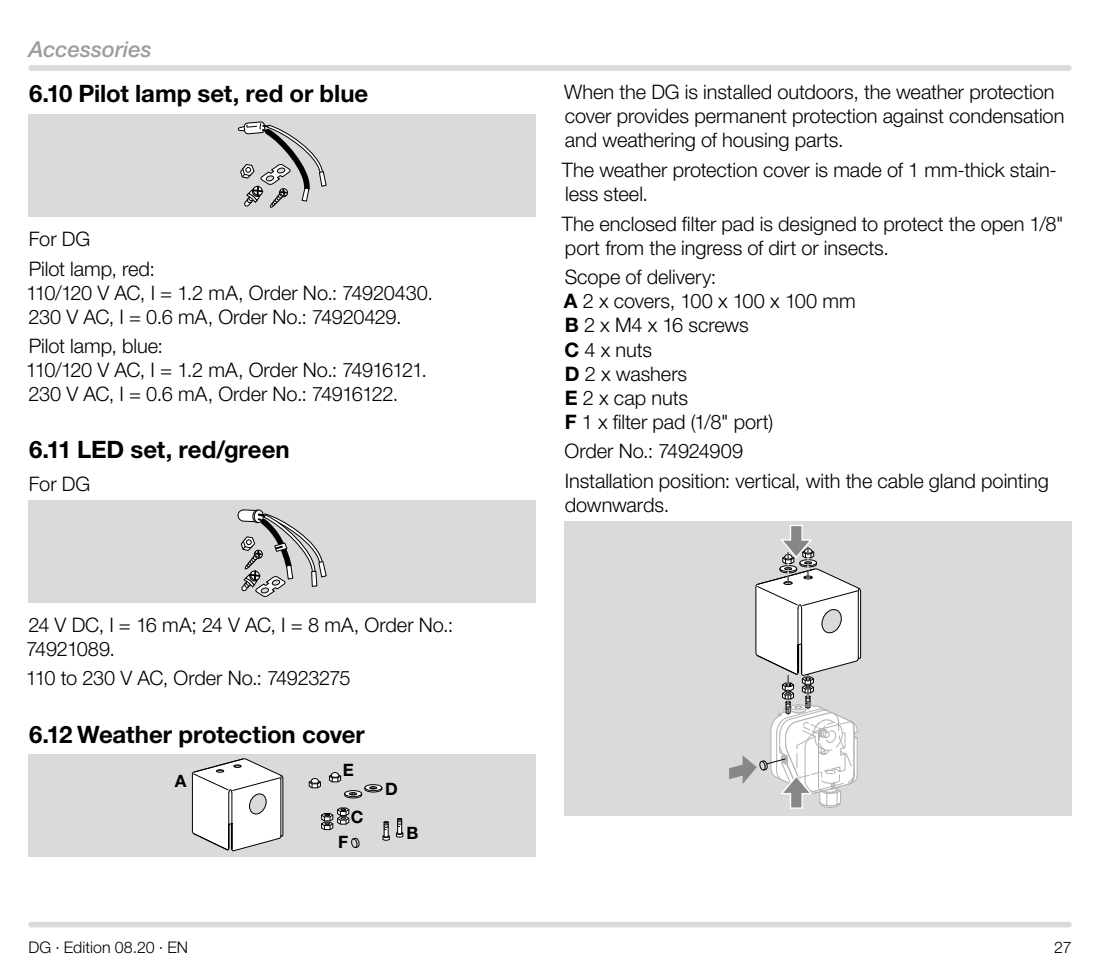
<style>
.page{position:relative;width:1100px;height:970px;background:#fff}
.page>*{position:absolute;margin:0;border:0;box-sizing:border-box;transform-origin:0 0}
.t1{font:700 24px "Helvetica Neue LT Pro";letter-spacing:-.005em;color:#000}
.t2{font:italic 500 22px "Helvetica Neue LT Pro";color:#9d9d9c}
.t3{font:300 20px/24px "Helvetica Neue LT Pro";letter-spacing:-.005em;color:#000}
.t4{font:700 17px "Helvetica Neue LT Pro";color:#000}
.t5{font:300 16px "Helvetica Neue LT Pro";letter-spacing:.005em;color:#000}
.s1{font-weight:700}
</style>
<div class="page">
<div style="left:31px;top:921px;width:1038px;height:6px;background:#dadada"></div>
<div style="left:31px;top:65px;width:1038px;height:6px;background:#dadada"></div>
<div style="left:28px;top:114px;width:508px;height:102px;background:#dadada"></div>
<svg style="left:237px;top:121px;width:90px;height:86px"></svg>
<div style="left:28px;top:500px;width:508px;height:102px;background:#dadada"></div>
<svg style="left:237px;top:509px;width:90px;height:88px"></svg>
<div style="left:28px;top:754px;width:508px;height:102px;background:#dadada"></div>
<svg style="left:382px;top:817px;width:22px;height:24px"></svg>
<svg style="left:321px;top:807px;width:29px;height:23px"></svg>
<svg style="left:351px;top:837px;width:9px;height:11px"></svg>
<svg style="left:191px;top:758px;width:93px;height:93px"></svg>
<svg style="left:308px;top:778px;width:13px;height:10px"></svg>
<svg style="left:328px;top:772px;width:55px;height:26px"></svg>
<div style="left:564px;top:521px;width:507px;height:294px;background:#dadada"></div>
<svg style="left:729px;top:525px;width:132px;height:284px"></svg>
<p class="t2" style="left:28px;top:36px;width:125px">Accessories</p>
<p class="t1" style="left:29px;top:79px;width:341px">6.10 Pilot lamp set, red or blue</p>
<p class="t3" style="left:29px;top:223px;width:128px;line-height:29.6px">For DG<br>Pilot lamp, red:</p>
<p class="t3" style="left:26px;top:280px;width:408px">110/120 V AC, I = 1.2 mA, Order No.: 74920430.<br>230 V AC, I = 0.6 mA, Order No.: 74920429.</p>
<p class="t3" style="left:26px;top:333px;width:403px">Pilot lamp, blue:<br>110/120 V AC, I = 1.2 mA, Order No.: 74916121.<br>230 V AC, I = 0.6 mA, Order No.: 74916122.</p>
<p class="t1" style="left:29px;top:435px;width:262px">6.11 LED set, red/green</p>
<p class="t3" style="left:29px;top:471px;width:63px">For DG</p>
<p class="t3" style="left:26px;top:612px;width:428px">24 V DC, I = 16 mA; 24 V AC, I = 8 mA, Order No.:<br>74921089.</p>
<p class="t3" style="left:26px;top:666px;width:326px">110 to 230 V AC, Order No.: 74923275</p>
<p class="t1" style="left:29px;top:719px;width:337px">6.12 Weather protection cover</p>
<p class="t4" style="left:175px;top:770px;width:13px">A</p>
<p class="t4" style="left:343px;top:759px;width:13px">E</p>
<p class="t4" style="left:351px;top:806px;width:14px">C</p>
<p class="t4" style="left:338px;top:831px;width:12px">F</p>
<p class="t4" style="left:385px;top:778px;width:14px">D</p>
<p class="t4" style="left:407px;top:822px;width:14px">B</p>
<p class="t3" style="left:564px;top:80px;width:502px">When the DG is installed outdoors, the weather protection cover provides permanent protection against condensation and weathering of housing parts.</p>
<p class="t3" style="left:562px;top:157px;width:496px">The weather protection cover is made of 1 mm-thick stain&shy;less steel.</p>
<p class="t3" style="left:562px;top:211px;width:503px">The enclosed filter pad is designed to protect the open 1/8" port from the ingress of dirt or insects.</p>
<p class="t3" style="left:564px;top:265px;width:293px">Scope of delivery:<br><span class="s1">A</span> 2 x covers, 100 x 100 x 100 mm<br><span class="s1">B</span> 2 x M4 x 16 screws<br><span class="s1">C</span> 4 x nuts<br><span class="s1">D</span> 2 x washers<br><span class="s1">E</span> 2 x cap nuts<br><span class="s1">F</span> 1 x filter pad (1/8" port)</p>
<p class="t3" style="left:565px;top:436px;width:486px;line-height:29.6px">Order No.: 74924909<br>Installation position: vertical, with the cable gland pointing</p>
<p class="t3" style="left:565px;top:492px;width:106px">downwards.</p>
<p class="t5" style="left:28px;top:937px;width:161px">DG · Edition 08.20 · EN</p>
<p class="t5" style="left:1054px;top:937px;width:19px">27</p>
</div>
